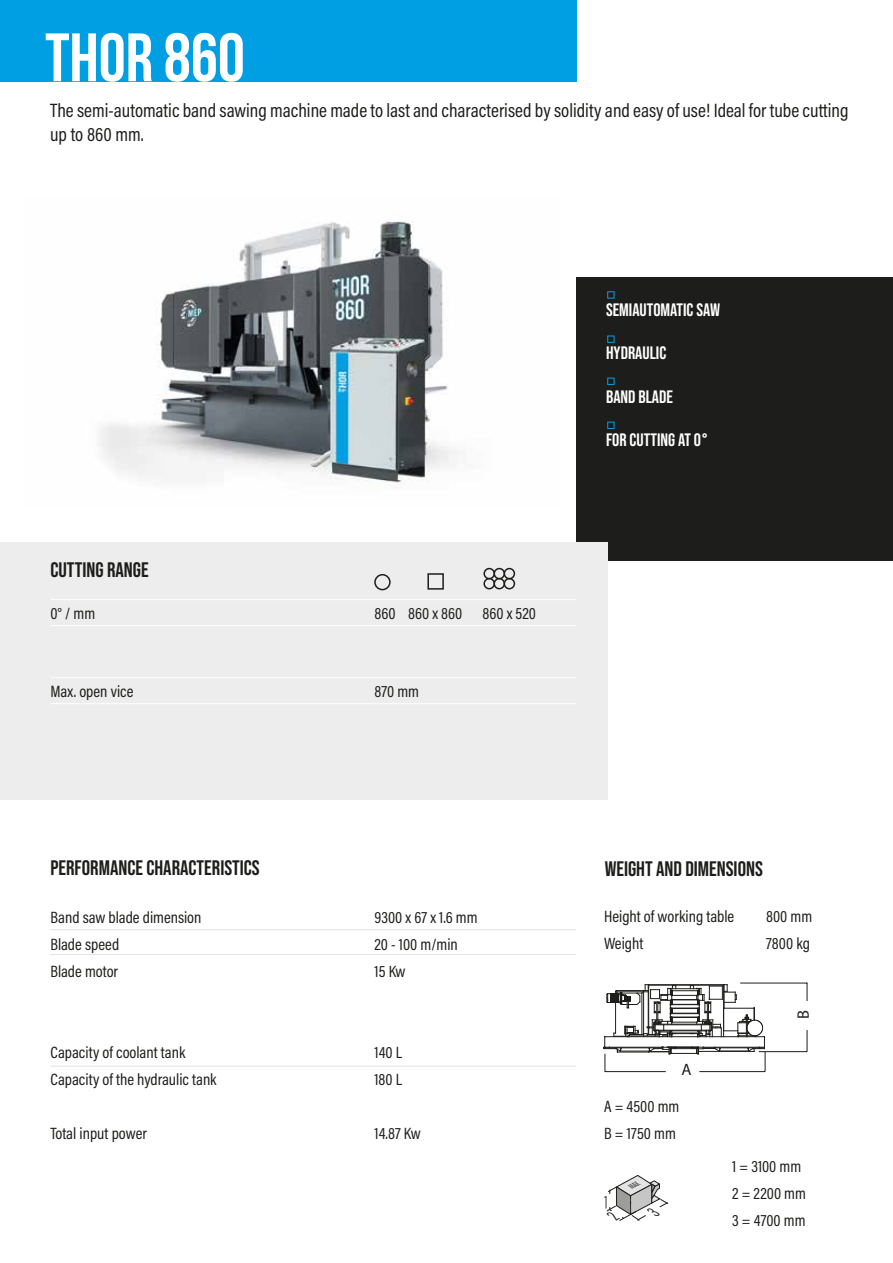
<style>
.page{position:relative;width:893px;height:1263px;background:#fff}
.page>*{position:absolute;margin:0;border:0;box-sizing:border-box;transform-origin:0 0}
.t1{font:21px "Bebas Neue";color:#1d1d1b}
.t2{font:19.5px/23.4px "Acumin Pro Cond";color:#1d1d1b}
.t3{font:18px "Bebas Neue";color:#fff}
.t4{font:16.5px/27px "Acumin Pro Cond";color:#1d1d1b}
.t5{font:16.5px "Myriad Pro";color:#1d1d1b}
</style>
<div class="page">
<div style="left:0;top:0;width:576px;height:81px;background:#009fe3"></div>
<div style="left:576px;top:277px;width:317px;height:283px;background:#1d1d1b"></div>
<div style="left:0;top:542px;width:608px;height:257px;background:#ededed"></div>
<hr style="left:50px;top:929px;width:526px;height:1px;background:#e0e1e3">
<hr style="left:50px;top:954px;width:526px;height:1px;background:#e0e1e3">
<hr style="left:50px;top:1066px;width:526px;height:1px;background:#e0e1e3">
<hr style="left:50px;top:625px;width:526px;height:1px;background:#fff">
<hr style="left:50px;top:599px;width:526px;height:1px;background:#fff">
<hr style="left:50px;top:703px;width:526px;height:1px;background:#fff">
<hr style="left:50px;top:677px;width:526px;height:1px;background:#fff">
<div style="left:374px;top:574px;width:17px;height:16px;border:2px solid #1d1d1b;border-radius:50%"></div>
<div style="left:483px;top:578px;width:12px;height:11px;border:2px solid #1d1d1b;border-radius:50%"></div>
<div style="left:493px;top:578px;width:12px;height:11px;border:2px solid #1d1d1b;border-radius:50%"></div>
<div style="left:504px;top:578px;width:11px;height:11px;border:2px solid #1d1d1b;border-radius:50%"></div>
<div style="left:483px;top:568px;width:12px;height:11px;border:2px solid #1d1d1b;border-radius:50%"></div>
<div style="left:493px;top:568px;width:12px;height:11px;border:2px solid #1d1d1b;border-radius:50%"></div>
<div style="left:504px;top:568px;width:11px;height:11px;border:2px solid #1d1d1b;border-radius:50%"></div>
<div style="left:607px;top:291px;width:7px;height:7px;border:1px solid #009fe3"></div>
<div style="left:607px;top:336px;width:7px;height:7px;border:1px solid #009fe3"></div>
<div style="left:607px;top:378px;width:7px;height:7px;border:1px solid #009fe3"></div>
<div style="left:607px;top:422px;width:7px;height:7px;border:1px solid #009fe3"></div>
<div style="left:427px;top:573px;width:17px;height:17px;border:2px solid #1d1d1b"></div>
<svg style="left:46px;top:33px;width:106px;height:49px"></svg>
<svg style="left:166px;top:33px;width:77px;height:49px"></svg>
<img style="left:100px;top:221px;width:358px;height:262px">
<hr style="left:605px;top:1071px;width:61px;height:1px;background:#1d1d1b">
<hr style="left:699px;top:1071px;width:66px;height:1px;background:#1d1d1b">
<hr style="left:759px;top:1051px;width:48px;height:1px;background:#1d1d1b">
<hr style="left:740px;top:983px;width:67px;height:1px;background:#1d1d1b">
<svg style="left:807px;top:1030px;width:1px;height:22px"></svg>
<svg style="left:807px;top:983px;width:1px;height:18px"></svg>
<svg style="left:604px;top:984px;width:162px;height:87px"></svg>
<svg style="left:606px;top:1175px;width:62px;height:46px"></svg>
<p class="t2" style="left:50px;top:98px;width:800px">The semi-automatic band sawing machine made to last and characterised by solidity and easy of use! Ideal for tube cutting up to 860 mm.</p>
<p class="t1" style="left:50px;top:557px;width:100px">CUTTING RANGE</p>
<p class="t4" style="left:50px;top:599px;width:46px">0° / mm</p>
<p class="t4" style="left:374px;top:599px;width:163px">860 860 x 860 860 x 520</p>
<p class="t4" style="left:50px;top:678px;width:85px">Max. open vice</p>
<p class="t4" style="left:374px;top:678px;width:46px">870 mm</p>
<p class="t1" style="left:50px;top:855px;width:211px">PERFORMANCE CHARACTERISTICS</p>
<p class="t4" style="left:50px;top:903px;width:153px">Band saw blade dimension</p>
<p class="t4" style="left:374px;top:903px;width:105px">9300 x 67 x 1.6 mm</p>
<p class="t4" style="left:50px;top:930px;width:70px">Blade speed</p>
<p class="t4" style="left:374px;top:930px;width:85px">20 - 100 m/min</p>
<p class="t4" style="left:50px;top:957px;width:69px">Blade motor</p>
<p class="t4" style="left:374px;top:957px;width:33px">15 Kw</p>
<p class="t4" style="left:50px;top:1038px;width:136px">Capacity of coolant tank</p>
<p class="t4" style="left:374px;top:1038px;width:29px">140 L</p>
<p class="t4" style="left:50px;top:1065px;width:168px">Capacity of the hydraulic tank</p>
<p class="t4" style="left:374px;top:1065px;width:29px">180 L</p>
<p class="t4" style="left:50px;top:1119px;width:98px">Total input power</p>
<p class="t4" style="left:374px;top:1119px;width:48px">14.87 Kw</p>
<p class="t3" style="left:606px;top:300px;width:115px">SEMIAUTOMATIC SAW</p>
<p class="t3" style="left:606px;top:343px;width:62px">HYDRAULIC</p>
<p class="t3" style="left:606px;top:386px;width:68px">BAND BLADE</p>
<p class="t3" style="left:606px;top:429px;width:104px">FOR CUTTING AT 0°</p>
<p class="t1" style="left:605px;top:856px;width:160px">WEIGHT AND DIMENSIONS</p>
<p class="t4" style="left:604px;top:902px;width:132px">Height of working table</p>
<p class="t4" style="left:766px;top:902px;width:48px">800 mm</p>
<p class="t4" style="left:604px;top:929px;width:41px">Weight</p>
<p class="t4" style="left:766px;top:929px;width:45px">7800 kg</p>
<p class="t5" style="left:681px;top:1059px;width:12px">A</p>
<p class="t4" style="left:604px;top:1092px;width:77px">A = 4500 mm<br>B = 1750 mm</p>
<p class="t5" style="left:793px;top:1019px;width:10px;rotate:-90deg">B</p>
<p class="t4" style="left:732px;top:1152px;width:75px">1 = 3100 mm<br>2 = 2200 mm<br>3 = 4700 mm</p>
</div>
